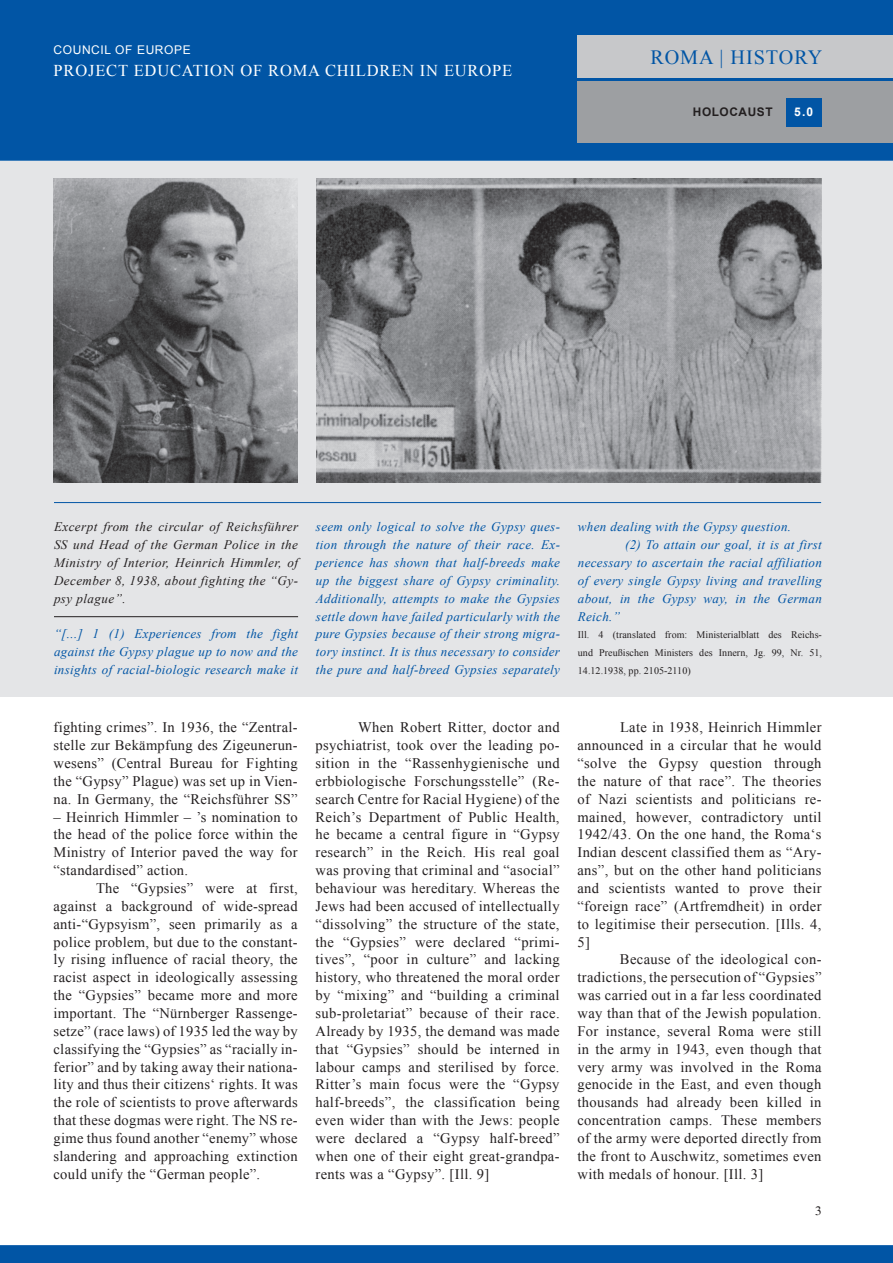
<style>
.page{position:relative;width:893px;height:1263px;background:#fff}
.page>*{position:absolute;margin:0;border:0;box-sizing:border-box;transform-origin:0 0}
.t1{font:20.25px "Times New Roman";letter-spacing:.045em;color:#0155a5}
.t2{font:16.5px "Times New Roman";letter-spacing:.05em;color:#fff}
.t3{font:14.55px/17.9px "Times New Roman";letter-spacing:.025em;color:#231f20;text-align:justify}
.t4{font:italic 13.05px/17.9px "Times New Roman";letter-spacing:.025em;color:#0155a5;text-align:justify}
.t5{font:italic 13.05px/17.9px "Times New Roman";letter-spacing:.035em;color:#231f20;text-align:justify}
.t6{font:12px "Arial";letter-spacing:.05em;color:#fff}
.t7{font:700 12px "Arial";color:#fff}
.t8{font:700 11.85px "Arial";letter-spacing:.05em;color:#231f20}
.t9{font:10.05px/17.9px "Times New Roman";letter-spacing:.005em;color:#231f20;text-align:justify}
</style>
<div class="page">
<div style="left:0;top:161px;width:893px;height:535px;background:#e4e5e7"></div>
<div style="left:0;top:0;width:893px;height:161px;background:#0155a5"></div>
<div style="left:577px;top:81px;width:316px;height:62px;background:#9d9fa2"></div>
<div style="left:577px;top:36px;width:316px;height:42px;background:#c7c8ca"></div>
<div style="left:786px;top:98px;width:35px;height:28px;background:#0155a5"></div>
<div style="left:0;top:1245px;width:893px;height:18px;background:#0155a5"></div>
<img style="left:54px;top:179px;width:244px;height:303px">
<img style="left:316px;top:179px;width:505px;height:303px">
<hr style="left:54px;top:502px;width:767px;height:1px;background:#0155a5">
<hr style="left:54px;top:616px;width:244px;height:1px;background:#231f20">
<p class="t6" style="left:54px;top:42px;width:137px">COUNCIL OF EUROPE</p>
<p class="t2" style="left:54px;top:59px;width:460px">Project Education of Roma Children in Europe</p>
<h1 class="t1" style="left:650px;top:44px;width:173px">Roma | History</h1>
<p class="t7" style="left:794px;top:104px;width:21px">5.0</p>
<p class="t8" style="left:693px;top:104px;width:81px">HOLOCAUST</p>
<p class="t5" style="left:54px;top:518px;width:246px">Excerpt from the circular of Reichsführer SS und Head of the German Police in the Ministry of Interior, Heinrich Himmler, of December 8, 1938, about fighting the “Gy&shy;psy plague”.</p>
<p class="t4" style="left:54px;top:625px;width:246px">“[...] 1 (1) Experiences from the fight against the Gypsy plague up to now and the insights of racial-biologic research make it</p>
<p class="t4" style="left:316px;top:518px;width:246px">seem only logical to solve the Gypsy ques&shy;tion through the nature of their race. Ex&shy;perience has shown that half-breeds make up the biggest share of Gypsy criminality.<br>Additionally, attempts to make the Gypsies settle down have failed particularly with the pure Gypsies because of their strong migra&shy;tory instinct. It is thus necessary to consider the pure and half-breed Gypsies separately</p>
<p class="t4" style="left:578px;top:518px;width:215px">when dealing with the Gypsy question.</p>
<p class="t4" style="left:625px;top:536px;width:198px">(2) To attain our goal, it is at first</p>
<p class="t4" style="left:578px;top:553px;width:246px">necessary to ascertain the racial affiliation</p>
<p class="t4" style="left:578px;top:571px;width:246px">of every single Gypsy living and travelling</p>
<p class="t4" style="left:578px;top:589px;width:246px">about, in the Gypsy way, in the German</p>
<p class="t4" style="left:578px;top:607px;width:44px">Reich.”</p>
<p class="t9" style="left:578px;top:626px;width:246px">Ill. 4 (translated from: Ministerialblatt des Reichs&shy;und Preußischen Ministers des Innern, Jg. 99, Nr. 51, 14.12.1938, pp. 2105-2110)</p>
<p class="t3" style="left:54px;top:718px;width:246px">fighting crimes”. In 1936, the “Zentral&shy;stelle zur Bekämpfung des Zigeunerun&shy;wesens” (Central Bureau for Fighting the “Gypsy” Plague) was set up in Vien&shy;na. In Germany, the “Reichsführer SS ”</p>
<p class="t3" style="left:54px;top:807px;width:246px">– Heinrich Himmler – ’s nomination to the head of the police force within the Ministry of Interior paved the way for “standardised” action.</p>
<p class="t3" style="left:54px;top:879px;width:246px;text-indent:43px">The “Gypsies” were at first, against a background of wide-spread anti-“Gypsyism”, seen primarily as a police problem, but due to the constant&shy;ly rising influence of racial theory, the racist aspect in ideologically assessing the “Gypsies” became more and more important. The “Nürnberger Rassenge&shy;setze” (race laws) of 1935 led the way by classifying the “Gypsies” as “racially in&shy;ferior” and by taking away their nationa&shy;lity and thus their citizens‘ rights. It was the role of scientists to prove afterwards that these dogmas were right. The NS re&shy;gime thus found another “enemy” whose slandering and approaching extinction could unify the “German people”.</p>
<p class="t3" style="left:315px;top:718px;width:246px;text-indent:43px">When Robert Ritter, doctor and psychiatrist, took over the leading po&shy;sition in the “Rassenhygienische und erbbiologische Forschungsstelle” (Re&shy;search Centre for Racial Hygiene) of the Reich’s Department of Public Health, he became a central figure in “Gypsy research” in the Reich. His real goal was proving that criminal and “asocial” behaviour was hereditary. Whereas the Jews had been accused of intellectually “dissolving” the structure of the state, the “Gypsies” were declared “primi&shy;tives”, “poor in culture” and lacking history, who threatened the moral order by “mixing” and “building a criminal sub-proletariat” because of their race.<br>Already by 1935, the demand was made that “Gypsies” should be interned in labour camps and sterilised by force.<br>Ritter’s main focus were the “Gypsy half-breeds”, the classification being even wider than with the Jews: people were declared a “Gypsy half-breed” when one of their eight great-grandpa&shy;rents was a “Gypsy”. [Ill. 9]</p>
<p class="t3" style="left:577px;top:718px;width:246px;text-indent:43px">Late in 1938, Heinrich Himmler announced in a circular that he would “solve the Gypsy question through the nature of that race”. The theories of Nazi scientists and politicians re&shy;mained, however, contradictory until 1942/43. On the one hand, the Roma‘s Indian descent classified them as “Ary&shy;ans”, but on the other hand politicians and scientists wanted to prove their “foreign race” (Artfremdheit) in order to legitimise their persecution. [Ills. 4, 5]</p>
<p class="t3" style="left:577px;top:950px;width:246px;text-indent:43px">Because of the ideological con&shy;tradictions, the persecution of “Gypsies” was carried out in a far less coordinated way than that of the Jewish population.<br>For instance, several Roma were still in the army in 1943, even though that very army was involved in the Roma genocide in the East, and even though thousands had already been killed in concentration camps. These members of the army were deported directly from the front to Auschwitz, sometimes even with medals of honour. [Ill. 3]</p>
</div>
